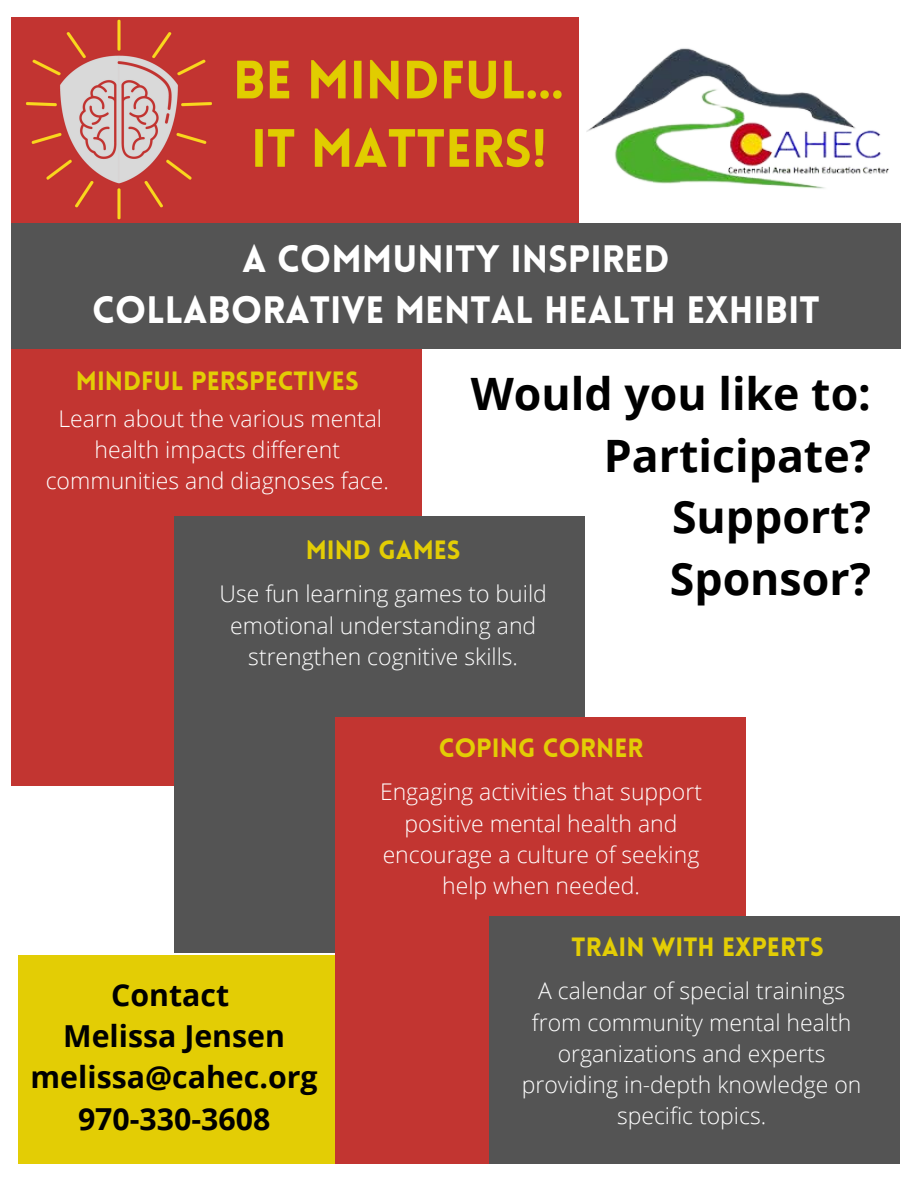
<style>
.page{position:relative;width:918px;height:1188px;background:#fff}
.page>*{position:absolute;margin:0;border:0;box-sizing:border-box;transform-origin:0 0}
.t1{font:700 44.7px/61.5px "Open Sans";color:#000;text-align:right}
.t2{font:900 37.35px/51.8px "Lovelo";color:#fff;text-align:center}
.t3{font:700 30.3px/41.1px "Open Sans";color:#000;text-align:center}
.t4{font:900 25.8px "Lovelo";color:#e3cd05}
.t5{font:300 22.95px/31.2px "Open Sans";color:#fff;text-align:center}
</style>
<div class="page">
<img style="left:11px;top:17px;width:567px;height:206px">
<img style="left:586px;top:48px;width:303px;height:141px">
<div style="left:11px;top:223px;width:890px;height:125px;background:#545454"></div>
<div style="left:11px;top:349px;width:411px;height:437px;background:#c23531"></div>
<div style="left:174px;top:517px;width:411px;height:436px;background:#545454"></div>
<div style="left:335px;top:718px;width:411px;height:446px;background:#c23531"></div>
<div style="left:489px;top:917px;width:411px;height:247px;background:#545454"></div>
<div style="left:18px;top:955px;width:317px;height:208px;background:#e3cd05"></div>
<h2 class="t2" style="left:92px;top:236px;width:729px">A COMMUNITY INSPIRED<br>COLLABORATIVE MENTAL HEALTH EXHIBIT</h2>
<p class="t4" style="left:76px;top:370px;width:284px">MINDFUL PERSPECTIVES</p>
<h1 class="t1" style="left:471px;top:362px;width:402px">Would you like to:<br>Participate?<br>Support?<br>Sponsor?</h1>
<p class="t5" style="left:46px;top:402px;width:345px">Learn about the various mental health impacts different communities and diagnoses face.</p>
<p class="t4" style="left:306px;top:539px;width:156px">MIND GAMES</p>
<p class="t5" style="left:220px;top:578px;width:329px">Use fun learning games to build emotional understanding and strengthen cognitive skills.</p>
<p class="t4" style="left:439px;top:737px;width:206px">COPING CORNER</p>
<h3 class="t3" style="left:31px;top:974px;width:289px">Contact<br>Melissa Jensen melissa@cahec.org<br>970-330-3608</h3>
<p class="t5" style="left:380px;top:776px;width:324px">Engaging activities that support positive mental health and encourage a culture of seeking help when needed.</p>
<p class="t4" style="left:572px;top:936px;width:254px">TRAIN WITH EXPERTS</p>
<p class="t5" style="left:522px;top:975px;width:341px">A calendar of special trainings from community mental health organizations and experts providing in-depth knowledge on specific topics.</p>
</div>
